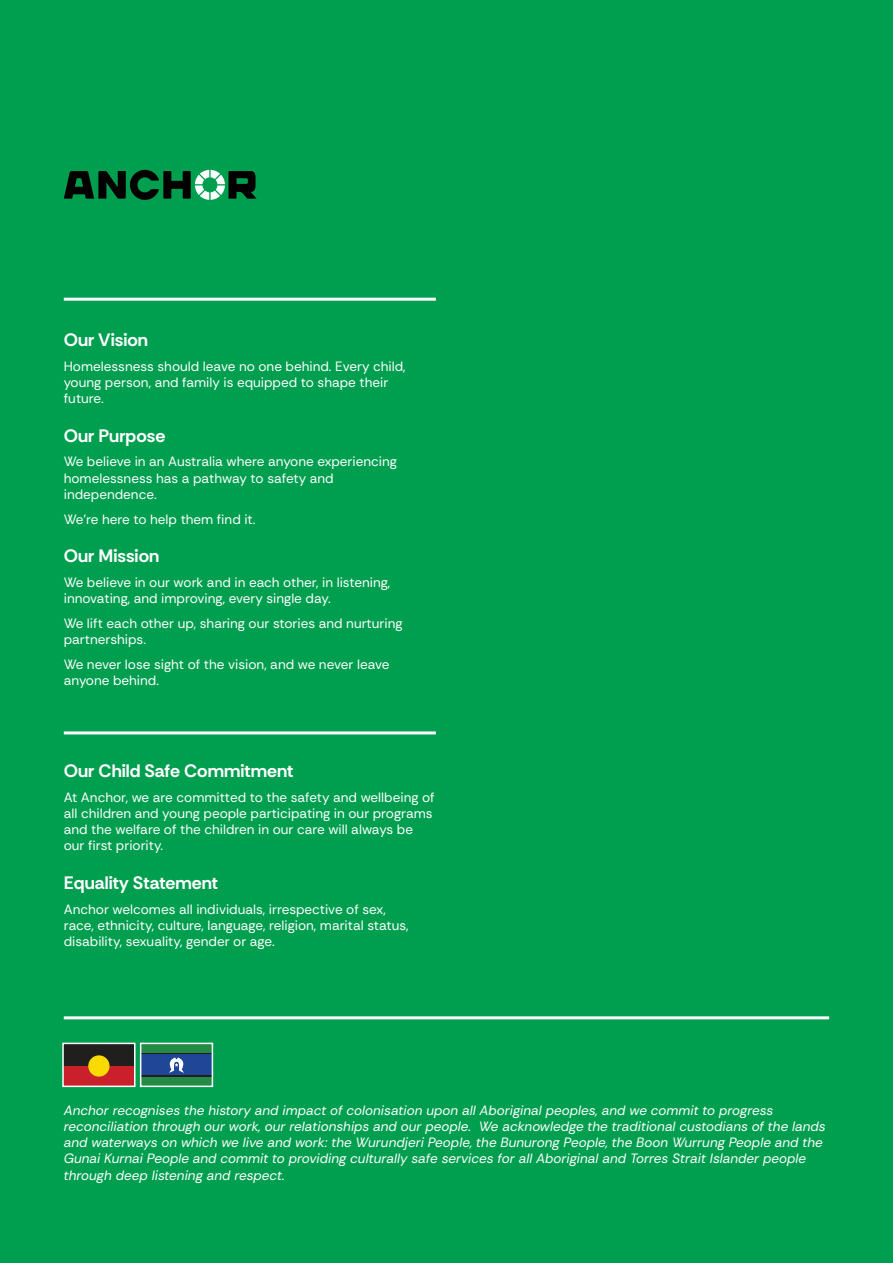
<style>
.page{position:relative;width:893px;height:1263px;background:#009f4f}
.page>*{position:absolute;margin:0;border:0;box-sizing:border-box;transform-origin:0 0}
.t1{font:700 18px "Rethink Sans";color:#fff}
.t2{font:13.5px/16.2px "Rethink Sans";color:#fff}
.t3{font:italic 13.5px/16.2px "Rethink Sans";color:#fff}
</style>
<div class="page">
<svg style="left:64px;top:170px;width:193px;height:30px"></svg>
<hr style="left:64px;top:298px;width:372px;height:3px;background:#fff">
<hr style="left:64px;top:1016px;width:765px;height:3px;background:#fff">
<hr style="left:64px;top:731px;width:372px;height:3px;background:#fff">
<svg style="left:62px;top:1042px;width:152px;height:46px"></svg>
<h1 class="t1" style="left:64px;top:328px;width:86px">Our Vision</h1>
<p class="t2" style="left:64px;top:358px;width:343px">Homelessness should leave no one behind. Every child, young person, and family is equipped to shape their future.</p>
<h1 class="t1" style="left:64px;top:424px;width:103px">Our Purpose</h1>
<p class="t2" style="left:64px;top:454px;width:335px">We believe in an Australia where anyone experiencing homelessness has a pathway to safety and independence.</p>
<p class="t2" style="left:64px;top:511px;width:193px">We’re here to help them find it.</p>
<h1 class="t1" style="left:64px;top:545px;width:97px">Our Mission</h1>
<p class="t2" style="left:64px;top:574px;width:328px">We believe in our work and in each other, in listening, innovating, and improving, every single day.</p>
<p class="t2" style="left:64px;top:615px;width:340px">We lift each other up, sharing our stories and nurturing partnerships.</p>
<p class="t2" style="left:64px;top:656px;width:327px">We never lose sight of the vision, and we never leave anyone behind.</p>
<h1 class="t1" style="left:64px;top:759px;width:231px">Our Child Safe Commitment</h1>
<p class="t2" style="left:64px;top:789px;width:372px">At Anchor, we are committed to the safety and wellbeing of all children and young people participating in our programs and the welfare of the children in our care will always be our first priority.</p>
<h1 class="t1" style="left:64px;top:871px;width:156px">Equality Statement</h1>
<p class="t2" style="left:64px;top:901px;width:346px">Anchor welcomes all individuals, irrespective of sex, race, ethnicity, culture, language, religion, marital status, disability, sexuality, gender or age.</p>
<p class="t3" style="left:64px;top:1102px;width:763px">Anchor recognises the history and impact of colonisation upon all Aboriginal peoples, and we commit to progress reconciliation through our work, our relationships and our people. We acknowledge the traditional custodians of the lands and waterways on which we live and work: the Wurundjeri People, the Bunurong People, the Boon Wurrung People and the Gunai Kurnai People and commit to providing culturally safe services for all Aboriginal and Torres Strait Islander people through deep listening and respect.</p>
</div>
